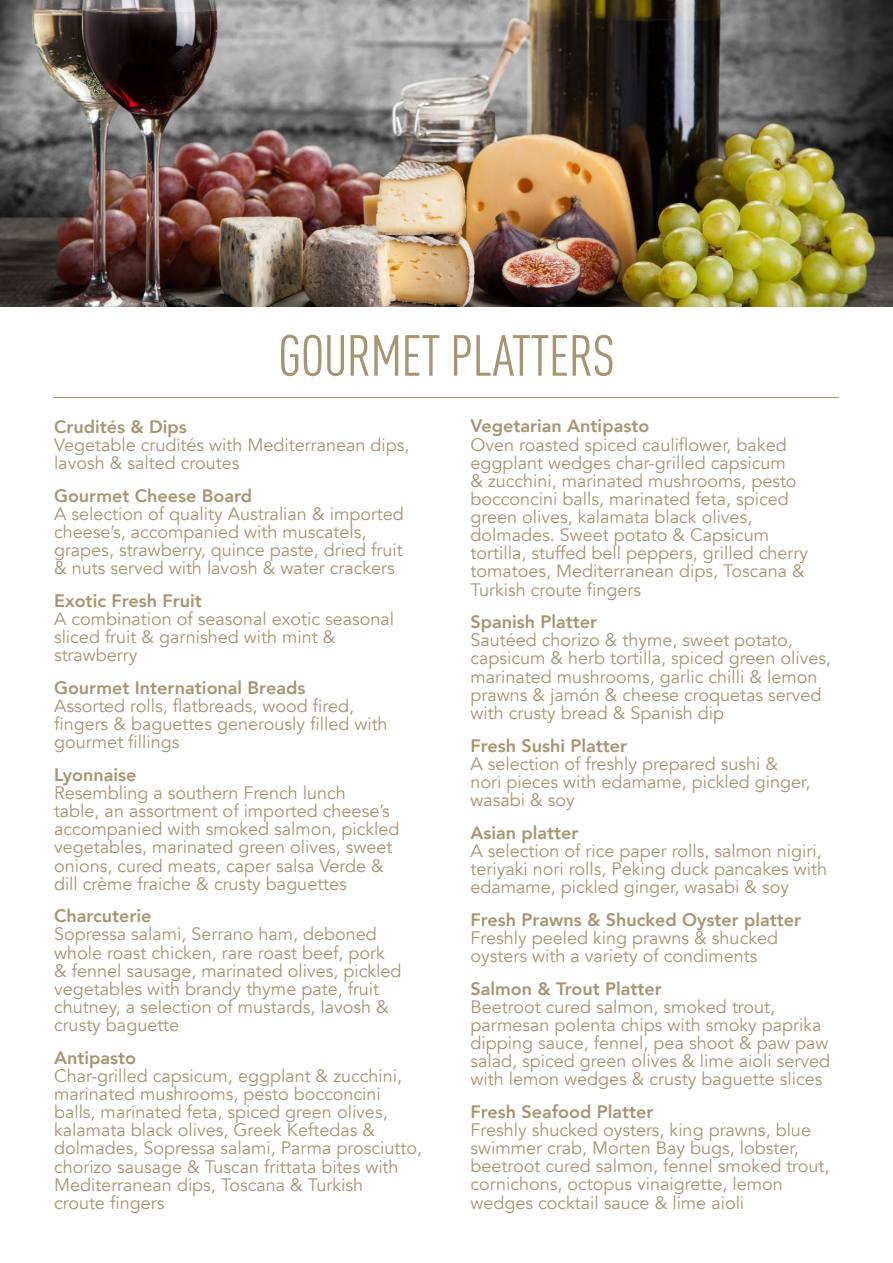
<style>
.page{position:relative;width:893px;height:1263px;background:#fff}
.page>*{position:absolute;margin:0;border:0;box-sizing:border-box;transform-origin:0 0}
.t1{font:57px "DIN Cond";letter-spacing:-.015em;color:#a89470}
.t2{font:18px/18.1px "Avenir";color:#a89470}
.t3{font:800 18px "Avenir";color:#a89470}
</style>
<div class="page">
<img style="left:0;top:0;width:893px;height:307px">
<hr style="left:54px;top:397px;width:785px;height:1px;background:#a89470">
<h1 class="t1" style="left:278px;top:322px;width:339px">GOURMET PLATTERS</h1>
<p class="t3" style="left:54px;top:412px;width:134px">Crudités &amp; Dips</p>
<p class="t2" style="left:54px;top:436px;width:357px">Vegetable crudités with Mediterranean dips, lavosh &amp; salted croutes</p>
<p class="t3" style="left:54px;top:481px;width:200px">Gourmet Cheese Board</p>
<p class="t2" style="left:54px;top:505px;width:351px">A selection of quality Australian &amp; imported cheese’s, accompanied with muscatels, grapes, strawberry, quince paste, dried fruit &amp; nuts served with lavosh &amp; water crackers</p>
<p class="t3" style="left:54px;top:586px;width:149px">Exotic Fresh Fruit</p>
<p class="t2" style="left:54px;top:610px;width:342px">A combination of seasonal exotic seasonal sliced fruit &amp; garnished with mint &amp; strawberry</p>
<p class="t3" style="left:54px;top:673px;width:253px">Gourmet International Breads</p>
<p class="t2" style="left:54px;top:697px;width:335px">Assorted rolls, flatbreads, wood fired, fingers &amp; baguettes generously filled with gourmet fillings</p>
<p class="t3" style="left:54px;top:760px;width:84px">Lyonnaise</p>
<p class="t2" style="left:54px;top:784px;width:347px">Resembling a southern French lunch<br>table, an assortment of imported cheese’s accompanied with smoked salmon, pickled vegetables, marinated green olives, sweet onions, cured meats, caper salsa Verde &amp; dill crème fraiche &amp; crusty baguettes</p>
<p class="t3" style="left:54px;top:902px;width:99px">Charcuterie</p>
<p class="t2" style="left:54px;top:925px;width:349px">Sopressa salami, Serrano ham, deboned whole roast chicken, rare roast beef, pork &amp; fennel sausage, marinated olives, pickled vegetables with brandy thyme pate, fruit chutney, a selection of mustards, lavosh &amp; crusty baguette</p>
<p class="t3" style="left:54px;top:1043px;width:84px">Antipasto</p>
<p class="t2" style="left:54px;top:1067px;width:369px">Char-grilled capsicum, eggplant &amp; zucchini, marinated mushrooms, pesto bocconcini balls, marinated feta, spiced green olives, kalamata black olives, Greek Keftedas &amp; dolmades, Sopressa salami, Parma prosciutto, chorizo sausage &amp; Tuscan frittata bites with Mediterranean dips, Toscana &amp; Turkish<br>croute fingers</p>
<p class="t3" style="left:471px;top:412px;width:180px">Vegetarian Antipasto</p>
<p class="t2" style="left:471px;top:436px;width:339px">Oven roasted spiced cauliflower, baked eggplant wedges char-grilled capsicum<br>&amp; zucchini, marinated mushrooms, pesto bocconcini balls, marinated feta, spiced green olives, kalamata black olives, dolmades. Sweet potato &amp; Capsicum tortilla, stuffed bell peppers, grilled cherry tomatoes, Mediterranean dips, Toscana &amp; Turkish croute fingers</p>
<p class="t3" style="left:471px;top:608px;width:128px">Spanish Platter</p>
<p class="t2" style="left:471px;top:631px;width:362px">Sautéed chorizo &amp; thyme, sweet potato, capsicum &amp; herb tortilla, spiced green olives, marinated mushrooms, garlic chilli &amp; lemon prawns &amp; jamón &amp; cheese croquetas served with crusty bread &amp; Spanish dip</p>
<p class="t3" style="left:471px;top:731px;width:158px">Fresh Sushi Platter</p>
<p class="t2" style="left:471px;top:755px;width:341px">A selection of freshly prepared sushi &amp; nori pieces with edamame, pickled ginger, wasabi &amp; soy</p>
<p class="t3" style="left:471px;top:818px;width:110px">Asian platter</p>
<p class="t2" style="left:471px;top:842px;width:358px">A selection of rice paper rolls, salmon nigiri, teriyaki nori rolls, Peking duck pancakes with edamame, pickled ginger, wasabi &amp; soy</p>
<p class="t3" style="left:471px;top:905px;width:332px">Fresh Prawns &amp; Shucked Oyster platter</p>
<p class="t2" style="left:471px;top:929px;width:309px">Freshly peeled king prawns &amp; shucked oysters with a variety of condiments</p>
<p class="t3" style="left:471px;top:974px;width:193px">Salmon &amp; Trout Platter</p>
<p class="t2" style="left:471px;top:998px;width:361px">Beetroot cured salmon, smoked trout, parmesan polenta chips with smoky paprika dipping sauce, fennel, pea shoot &amp; paw paw salad, spiced green olives &amp; lime aioli served with lemon wedges &amp; crusty baguette slices</p>
<p class="t3" style="left:471px;top:1098px;width:184px">Fresh Seafood Platter</p>
<p class="t2" style="left:471px;top:1121px;width:361px">Freshly shucked oysters, king prawns, blue swimmer crab, Morten Bay bugs, lobster, beetroot cured salmon, fennel smoked trout, cornichons, octopus vinaigrette, lemon wedges cocktail sauce &amp; lime aioli</p>
</div>
